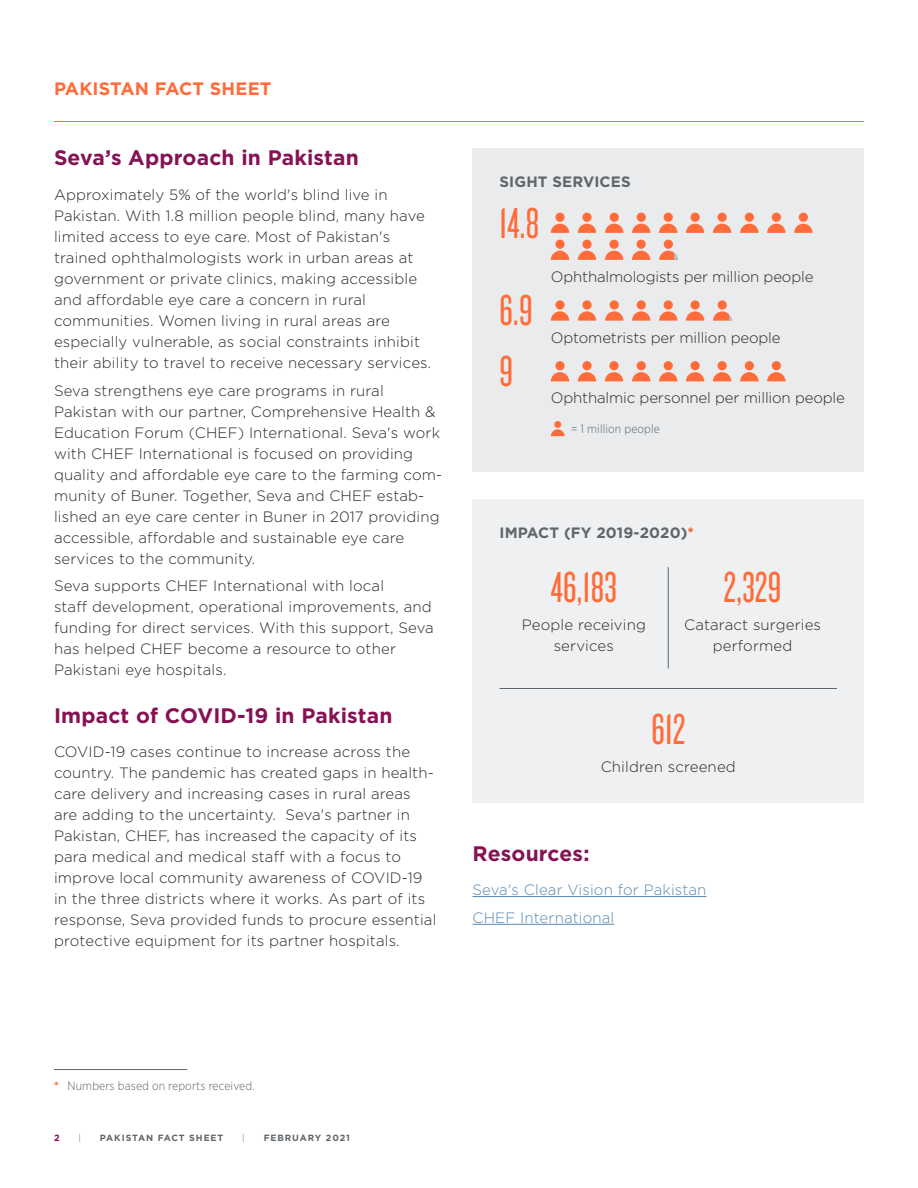
<style>
.page{position:relative;width:918px;height:1188px;background:#fff}
.page>*{position:absolute;margin:0;border:0;box-sizing:border-box;transform-origin:0 0}
.t1{font:45px/87.8px "Knockout HTF27 Junior Bantamwt";letter-spacing:.01em;color:#ff6b39}
.t2{font:700 21px "Gotham";letter-spacing:.01em;color:#861154}
.t3{font:700 18px "Gotham";letter-spacing:.01em;color:#ff6b39}
.t4{font:300 15px/21px "Gotham";letter-spacing:.01em;color:#2b2927}
.t5{font:300 15px "Gotham";letter-spacing:-.01em;color:#2b2927}
.t6{font:300 15px/27.8px "Gotham";letter-spacing:.01em;color:#5889b4}
.t7{font:700 15px "Gotham";letter-spacing:.01em;color:#5f656a}
.t8{font:300 12px "Gotham Narrow";letter-spacing:.01em;color:#5f656a}
.t9{font:700 9px "Gotham";letter-spacing:.1em;color:#5f656a}
.t10{font:300 9px "Gotham";color:#5f656a}
.t11{font:700 9px "Gotham";color:#861154}
.s1{color:#f05a28}
.s2{font-weight:700;color:#ff6b39}
</style>
<div class="page">
<hr style="left:54px;top:121px;width:810px;height:1px;background:#ff6b39">
<div style="left:472px;top:148px;width:392px;height:324px;background:#e9ebec"></div>
<svg style="left:551px;top:361px;width:18px;height:20px"></svg>
<svg style="left:578px;top:361px;width:18px;height:20px"></svg>
<svg style="left:605px;top:361px;width:18px;height:20px"></svg>
<svg style="left:551px;top:421px;width:14px;height:15px"></svg>
<div style="left:472px;top:500px;width:392px;height:303px;background:#eef0f1"></div>
<hr style="left:668px;top:567px;width:1px;height:101px;background:#5f656a">
<hr style="left:500px;top:688px;width:337px;height:1px;background:#5f656a">
<svg style="left:551px;top:300px;width:18px;height:21px"></svg>
<svg style="left:686px;top:361px;width:18px;height:20px"></svg>
<svg style="left:686px;top:300px;width:18px;height:21px"></svg>
<svg style="left:605px;top:300px;width:18px;height:21px"></svg>
<svg style="left:740px;top:361px;width:19px;height:20px"></svg>
<svg style="left:578px;top:300px;width:18px;height:21px"></svg>
<svg style="left:713px;top:361px;width:18px;height:20px"></svg>
<svg style="left:713px;top:300px;width:16px;height:21px"></svg>
<hr style="left:729px;top:300px;width:2px;height:21px;background:#b6bbbd">
<svg style="left:632px;top:361px;width:18px;height:20px"></svg>
<svg style="left:632px;top:300px;width:18px;height:21px"></svg>
<svg style="left:767px;top:361px;width:19px;height:20px"></svg>
<svg style="left:659px;top:361px;width:18px;height:20px"></svg>
<svg style="left:659px;top:300px;width:18px;height:21px"></svg>
<svg style="left:551px;top:213px;width:18px;height:20px"></svg>
<svg style="left:551px;top:240px;width:18px;height:20px"></svg>
<svg style="left:605px;top:240px;width:18px;height:20px"></svg>
<svg style="left:686px;top:213px;width:18px;height:20px"></svg>
<svg style="left:605px;top:213px;width:18px;height:20px"></svg>
<svg style="left:659px;top:240px;width:15px;height:20px"></svg>
<svg style="left:674px;top:252px;width:4px;height:8px"></svg>
<svg style="left:740px;top:213px;width:19px;height:20px"></svg>
<svg style="left:578px;top:213px;width:18px;height:20px"></svg>
<svg style="left:578px;top:240px;width:18px;height:20px"></svg>
<svg style="left:632px;top:240px;width:18px;height:20px"></svg>
<svg style="left:713px;top:213px;width:18px;height:20px"></svg>
<svg style="left:632px;top:213px;width:18px;height:20px"></svg>
<svg style="left:767px;top:213px;width:19px;height:20px"></svg>
<svg style="left:659px;top:213px;width:18px;height:20px"></svg>
<svg style="left:794px;top:213px;width:19px;height:20px"></svg>
<hr style="left:472px;top:896px;width:234px;height:1px;background:#5889b4">
<hr style="left:472px;top:924px;width:142px;height:1px;background:#5889b4">
<hr style="left:54px;top:1069px;width:133px;height:1px;background:#5f656a">
<p class="t3" style="left:54px;top:77px;width:219px">PAKISTAN FACT SHEET</p>
<h2 class="t2" style="left:54px;top:144px;width:306px">Seva’s Approach in Pakistan</h2>
<p class="t4" style="left:54px;top:184px;width:379px">Approximately 5% of the world's blind live in Pakistan. With 1.8 million people blind, many have limited access to eye care. Most of Pakistan's trained ophthalmologists work in urban areas at government or private clinics, making accessible and affordable eye care a concern in rural communities. Women living in rural areas are especially vulnerable, as social constraints inhibit their ability to travel to receive necessary services.</p>
<p class="t4" style="left:54px;top:379px;width:390px">Seva strengthens eye care programs in rural Pakistan with our partner, Comprehensive Health &amp; Education Forum (CHEF) International. Seva's work with CHEF International is focused on providing quality and affordable eye care to the farming com&shy;munity of Buner. Together, Seva and CHEF estab&shy;lished an eye care center in Buner in 2017 providing accessible, affordable and sustainable eye care services to the community.</p>
<p class="t4" style="left:54px;top:575px;width:381px">Seva supports CHEF International with local<br>staff development, operational improvements, and funding for direct services. With this support, Seva has helped CHEF become a resource to other Pakistani eye hospitals.</p>
<h2 class="t2" style="left:54px;top:701px;width:340px">Impact of COVID-19 in Pakistan</h2>
<p class="t4" style="left:54px;top:741px;width:384px">COVID-19 cases continue to increase across the country. The pandemic has created gaps in health&shy;care delivery and increasing cases in rural areas are adding to the uncertainty. Seva's partner in Pakistan, CHEF, has increased the capacity of its para medical and medical staff with a focus to improve local community awareness of COVID-19 in the three districts where it works. As part of its response, Seva provided funds to procure essential protective equipment for its partner hospitals.</p>
<p class="t7" style="left:500px;top:172px;width:133px">SIGHT SERVICES</p>
<h1 class="t1" style="left:500px;top:180px;width:41px">14.8<br>6.9</h1>
<h1 class="t1" style="left:500px;top:328px;width:15px">9</h1>
<p class="t5" style="left:551px;top:267px;width:264px">Ophthalmologists per million people</p>
<p class="t5" style="left:551px;top:328px;width:231px">Optometrists per million people</p>
<p class="t5" style="left:551px;top:389px;width:296px">Ophthalmic personnel per million people</p>
<p class="t8" style="left:571px;top:422px;width:90px">= 1 million people</p>
<p class="t7" style="left:499px;top:523px;width:196px">IMPACT (FY 2019-2020)<span class="s1">*</span></p>
<h1 class="t1" style="left:551px;top:544px;width:68px">46,183</h1>
<p class="t4" style="left:522px;top:613px;width:126px;text-align:center">People receiving services</p>
<h1 class="t1" style="left:724px;top:545px;width:59px">2,329</h1>
<p class="t4" style="left:684px;top:614px;width:138px;text-align:center">Cataract surgeries performed</p>
<h1 class="t1" style="left:651px;top:686px;width:35px">612</h1>
<p class="t4" style="left:601px;top:756px;width:137px">Children screened</p>
<h2 class="t2" style="left:472px;top:839px;width:119px">Resources:</h2>
<p class="t6" style="left:472px;top:875px;width:235px">Seva's Clear Vision for Pakistan<br>CHEF International</p>
<p class="t8" style="left:54px;top:1078px;width:202px"><span class="s2">*</span> Numbers based on reports received.</p>
<p class="t11" style="left:54px;top:1132px;width:7px">2</p>
<p class="t10" style="left:79px;top:1132px;width:4px">|</p>
<p class="t9" style="left:100px;top:1132px;width:125px">PAKISTAN FACT SHEET</p>
<p class="t10" style="left:242px;top:1132px;width:4px">|</p>
<p class="t9" style="left:264px;top:1132px;width:88px">FEBRUARY 2021</p>
</div>
